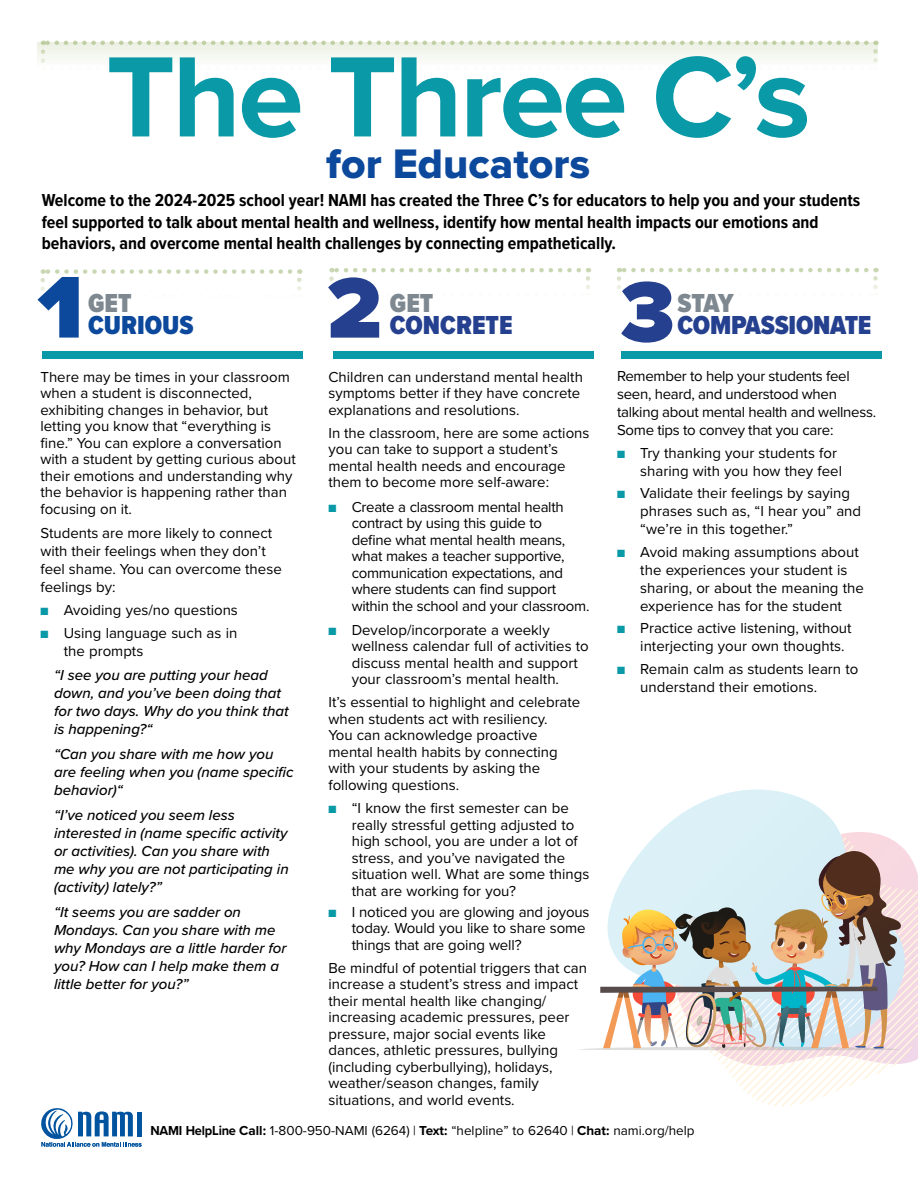
<style>
.page{position:relative;width:918px;height:1188px;background:#fff}
.page>*{position:absolute;margin:0;border:0;box-sizing:border-box;transform-origin:0 0}
.t1{font:700 118.5px "Proxima Nova";letter-spacing:-.025em;color:#0a99a7}
.t2{font:900 88.8px "Proxima Nova";color:#25408f}
.t3{font:42.75px "Proxima Nova Extrabld";color:#0c499c}
.t4{font:900 27px "Proxima Nova Cond";letter-spacing:-.01em;color:#25408f}
.t5{font:900 27px "Proxima Nova Cond";color:#7e8890}
.t6{font:900 27px "Proxima Nova Cond";color:#0c499c}
.t7{font:700 18px/21.6px "Proxima Nova Cond";color:#000}
.t8{font:15px/16.5px "Proxima Nova";color:#000}
.t9{font:italic 500 15px/18px "Proxima Nova";color:#000}
.t10{font:15px/16.5px "Proxima Nova";letter-spacing:-.02em;color:#000}
.t11{font:13.5px "Proxima Nova";color:#000}
.s1{color:#0a99a7}
.s2{font-weight:700}
</style>
<div class="page">
<svg style="left:43px;top:40px;width:823px;height:2px"></svg>
<svg style="left:38px;top:42px;width:840px;height:21px;fill:#f3f6ee"></svg>
<svg style="left:41px;top:1108px;width:101px;height:39px"></svg>
<svg style="left:664px;top:789px;width:174px;height:39px"></svg>
<svg style="left:580px;top:828px;width:338px;height:278px"></svg>
<div style="left:42px;top:352px;width:261px;height:7px;background:#0a99a7"></div>
<svg style="left:37px;top:269px;width:265px;height:69px"></svg>
<svg style="left:328px;top:268px;width:262px;height:70px"></svg>
<svg style="left:617px;top:279px;width:4px;height:10px"></svg>
<svg style="left:873px;top:268px;width:5px;height:19px"></svg>
<svg style="left:619px;top:268px;width:247px;height:4px"></svg>
<div style="left:333px;top:352px;width:261px;height:7px;background:#0a99a7"></div>
<div style="left:621px;top:351px;width:261px;height:8px;background:#0a99a7"></div>
<h1 class="t1" style="left:106px;top:9px;width:706px">The Three C’s</h1>
<h3 class="t3" style="left:326px;top:132px;width:265px">for Educators</h3>
<p class="t7" style="left:42px;top:189px;width:820px">Welcome to the 2024-2025 school year! NAMI has created the Three C’s for educators to help you and your students feel supported to talk about mental health and wellness, identify how mental health impacts our emotions and behaviors, and overcome mental health challenges by connecting empathetically.</p>
<h3 class="t5" style="left:88px;top:283px;width:45px">GET</h3>
<h3 class="t6" style="left:88px;top:305px;width:107px">CURIOUS</h3>
<p class="t8" style="left:40px;top:368px;width:257px">There may be times in your classroom when a student is disconnected, exhibiting changes in behavior, but letting you know that “everything is fine.” You can explore a conversation with a student by getting curious about their emotions and understanding why the behavior is happening rather than focusing on it.</p>
<p class="t8" style="left:40px;top:524px;width:243px;line-height:18px">Students are more likely to connect with their feelings when they don’t feel shame. You can overcome these feelings by:</p>
<p class="t8" style="left:40px;top:601px;width:199px"><span class="s1">■</span> Avoiding yes/no questions</p>
<p class="t8" style="left:64px;top:623px;width:175px;line-height:18px;text-indent:-23px"><span class="s1">■</span> Using language such as in the prompts</p>
<p class="t9" style="left:54px;top:666px;width:236px">“I see you are putting your head down, and you’ve been doing that for two days. Why do you think that is happening?“</p>
<p class="t9" style="left:54px;top:744px;width:241px">“Can you share with me how you are feeling when you (name specific behavior)“</p>
<p class="t9" style="left:54px;top:805px;width:236px">“I’ve noticed you seem less interested in (name specific activity or activities). Can you share with me why you are not participating in (activity) lately?”</p>
<p class="t9" style="left:54px;top:902px;width:234px">“It seems you are sadder on<br>Mondays. Can you share with me why Mondays are a little harder for you? How can I help make them a little better for you?”</p>
<h3 class="t5" style="left:390px;top:283px;width:45px">GET</h3>
<h3 class="t4" style="left:390px;top:305px;width:124px">CONCRETE</h3>
<p class="t8" style="left:328px;top:368px;width:256px">Children can understand mental health symptoms better if they have concrete explanations and resolutions.</p>
<p class="t8" style="left:328px;top:424px;width:263px">In the classroom, here are some actions you can take to support a student’s mental health needs and encourage them to become more self-aware:</p>
<p class="t10" style="left:352px;top:498px;width:239px;text-indent:-23px"><span class="s1">■</span> Create a classroom mental health contract by using this guide to<br>define what mental health means, what makes a teacher supportive, communication expectations, and where students can find support within the school and your classroom.</p>
<p class="t8" style="left:352px;top:621px;width:239px;text-indent:-23px"><span class="s1">■</span> Develop/incorporate a weekly wellness calendar full of activities to discuss mental health and support your classroom’s mental health.</p>
<p class="t8" style="left:328px;top:693px;width:253px">It’s essential to highlight and celebrate when students act with resiliency.<br>You can acknowledge proactive mental health habits by connecting with your students by asking the following questions.</p>
<p class="t8" style="left:352px;top:799px;width:239px;text-indent:-23px"><span class="s1">■</span> “I know the first semester can be really stressful getting adjusted to high school, you are under a lot of stress, and you’ve navigated the situation well. What are some things that are working for you?</p>
<p class="t8" style="left:352px;top:903px;width:239px;text-indent:-23px"><span class="s1">■</span> I noticed you are glowing and joyous today. Would you like to share some things that are going well?</p>
<p class="t8" style="left:328px;top:959px;width:260px">Be mindful of potential triggers that can increase a student’s stress and impact their mental health like changing/ increasing academic pressures, peer pressure, major social events like dances, athletic pressures, bullying (including cyberbullying), holidays, weather/season changes, family situations, and world events.</p>
<h2 class="t2" style="left:620px;top:246px;width:56px">3</h2>
<h3 class="t5" style="left:677px;top:283px;width:58px">STAY</h3>
<h3 class="t4" style="left:677px;top:305px;width:196px">COMPASSIONATE</h3>
<p class="t10" style="left:617px;top:367px;width:261px;line-height:18px">Remember to help your students feel seen, heard, and understood when talking about mental health and wellness.<br>Some tips to convey that you care:</p>
<p class="t8" style="left:640px;top:443px;width:203px;line-height:18px;text-indent:-23px"><span class="s1">■</span> Try thanking your students for sharing with you how they feel</p>
<p class="t8" style="left:640px;top:483px;width:222px;line-height:18px;text-indent:-23px"><span class="s1">■</span> Validate their feelings by saying phrases such as, “I hear you” and “we’re in this together.”</p>
<p class="t8" style="left:640px;top:542px;width:225px;line-height:18px;text-indent:-23px"><span class="s1">■</span> Avoid making assumptions about the experiences your student is sharing, or about the meaning the experience has for the student</p>
<p class="t8" style="left:640px;top:618px;width:213px;line-height:18px;text-indent:-23px"><span class="s1">■</span> Practice active listening, without interjecting your own thoughts.</p>
<p class="t8" style="left:640px;top:659px;width:220px;line-height:18px;text-indent:-23px"><span class="s1">■</span> Remain calm as students learn to understand their emotions.</p>
<p class="t11" style="left:150px;top:1121px;width:546px"><span class="s2">NAMI HelpLine Call:</span> 1-800-950-NAMI (6264) | <span class="s2">Text:</span> “helpline” to 62640 | <span class="s2">Chat:</span> nami.org/help</p>
</div>
